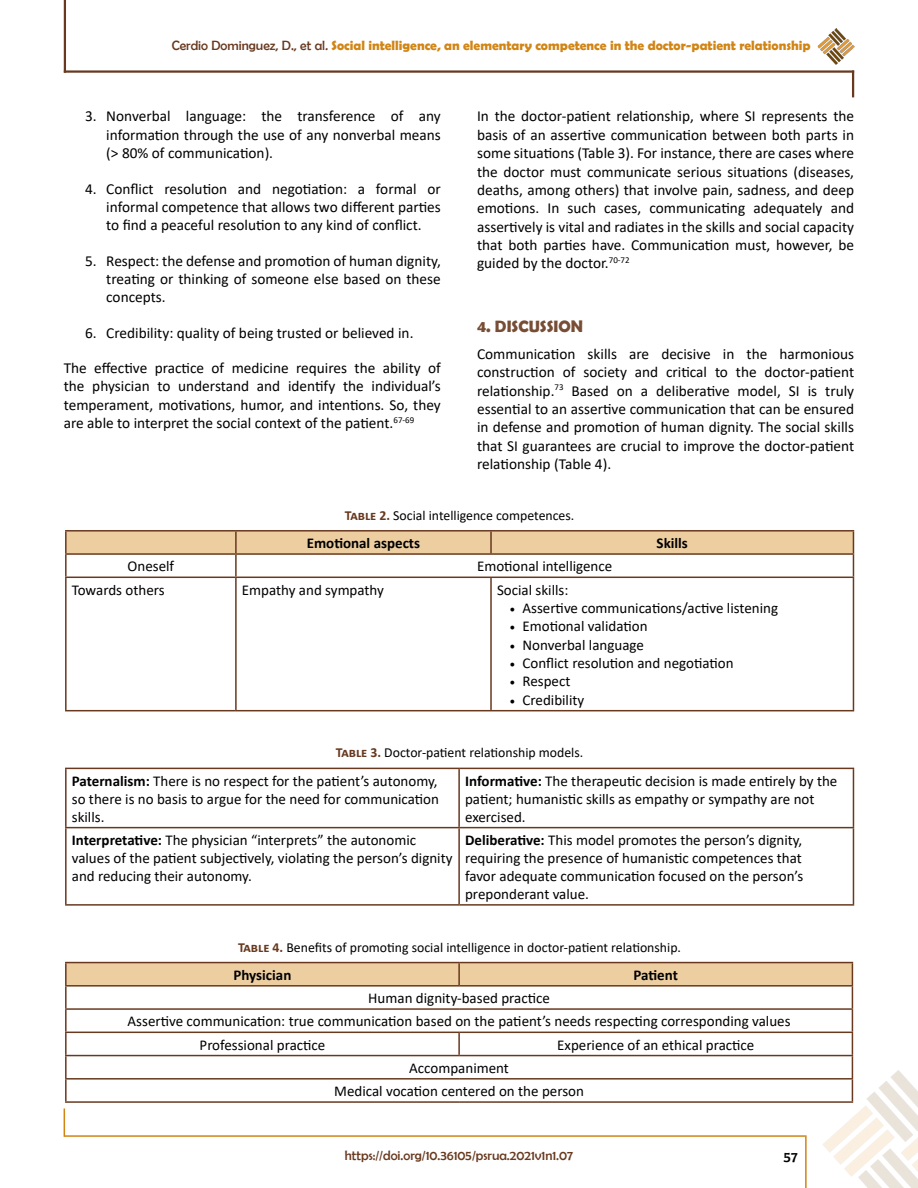
<style>
.page{position:relative;width:918px;height:1188px;background:#fff}
.page>*{position:absolute;margin:0;border:0;box-sizing:border-box;transform-origin:0 0}
.t1{font:700 16.5px "Berlin Sans FB Demi";color:#774d35}
.t2{font:15.3px/18.3px "Calibri";color:#000;text-align:justify}
.t3{font:15px/18px "Calibri";color:#000;text-align:justify}
.t4{font:700 15px "Calibri";color:#000}
.t5{font:15px "Berlin Sans FB";color:#000}
.t6{font:13.8px "Calibri";color:#000}
.t7{font:700 13.5px "Berlin Sans FB Demi";color:#d18515}
.t8{font:13.5px "Berlin Sans FB";color:#68391f}
.s1{font-family:"Berlin Sans FB";font-weight:400;color:#68391f}
.s2{font-family:"Berlin Sans FB";font-weight:400;font-style:italic;color:#68391f}
.s3{font-weight:700;color:#68391f}
.s4{font-weight:700;font-size:10.65px}
.s5{font-weight:700}
</style>
<div class="page">
<hr style="left:65px;top:555px;width:2px;height:22px;background:#68391f">
<hr style="left:65px;top:577px;width:171px;height:1px;background:#68391f">
<hr style="left:65px;top:578px;width:2px;height:132px;background:#68391f">
<hr style="left:236px;top:577px;width:255px;height:1px;background:#68391f">
<hr style="left:235px;top:578px;width:2px;height:132px;background:#68391f">
<hr style="left:491px;top:577px;width:363px;height:1px;background:#68391f">
<hr style="left:490px;top:578px;width:2px;height:132px;background:#68391f">
<hr style="left:853px;top:578px;width:1px;height:132px;background:#68391f">
<hr style="left:65px;top:710px;width:171px;height:1px;background:#68391f">
<hr style="left:236px;top:710px;width:255px;height:1px;background:#68391f">
<hr style="left:491px;top:710px;width:363px;height:1px;background:#68391f">
<hr style="left:65px;top:530px;width:171px;height:2px;background:#68391f">
<hr style="left:65px;top:532px;width:2px;height:21px;background:#68391f">
<hr style="left:65px;top:553px;width:171px;height:2px;background:#68391f">
<hr style="left:236px;top:530px;width:255px;height:2px;background:#68391f">
<hr style="left:491px;top:530px;width:363px;height:2px;background:#68391f">
<svg style="left:66px;top:531px;width:788px;height:46px"></svg>
<hr style="left:491px;top:553px;width:363px;height:2px;background:#68391f">
<hr style="left:65px;top:768px;width:394px;height:1px;background:#68391f">
<hr style="left:65px;top:769px;width:2px;height:58px;background:#68391f">
<hr style="left:459px;top:768px;width:395px;height:1px;background:#68391f">
<hr style="left:458px;top:769px;width:2px;height:58px;background:#68391f">
<hr style="left:853px;top:769px;width:1px;height:58px;background:#68391f">
<hr style="left:65px;top:827px;width:394px;height:1px;background:#68391f">
<hr style="left:65px;top:828px;width:2px;height:76px;background:#68391f">
<hr style="left:459px;top:827px;width:395px;height:1px;background:#68391f">
<hr style="left:458px;top:828px;width:2px;height:76px;background:#68391f">
<hr style="left:853px;top:828px;width:1px;height:76px;background:#68391f">
<hr style="left:65px;top:904px;width:394px;height:2px;background:#68391f">
<hr style="left:459px;top:904px;width:395px;height:2px;background:#68391f">
<hr style="left:65px;top:987px;width:2px;height:21px;background:#68391f">
<hr style="left:65px;top:1008px;width:394px;height:2px;background:#68391f">
<hr style="left:65px;top:1010px;width:2px;height:22px;background:#68391f">
<hr style="left:65px;top:1032px;width:394px;height:1px;background:#68391f">
<hr style="left:65px;top:1033px;width:2px;height:22px;background:#68391f">
<hr style="left:65px;top:1055px;width:394px;height:1px;background:#68391f">
<hr style="left:65px;top:1056px;width:2px;height:22px;background:#68391f">
<hr style="left:65px;top:1078px;width:394px;height:2px;background:#68391f">
<hr style="left:65px;top:1080px;width:2px;height:21px;background:#68391f">
<hr style="left:65px;top:1101px;width:394px;height:2px;background:#68391f">
<hr style="left:459px;top:1101px;width:394px;height:2px;background:#68391f">
<hr style="left:65px;top:962px;width:394px;height:1px;background:#68391f">
<hr style="left:65px;top:963px;width:2px;height:22px;background:#68391f">
<hr style="left:65px;top:985px;width:394px;height:2px;background:#68391f">
<hr style="left:459px;top:962px;width:394px;height:1px;background:#68391f">
<svg style="left:66px;top:963px;width:787px;height:138px"></svg>
<hr style="left:459px;top:985px;width:394px;height:2px;background:#68391f">
<hr style="left:64px;top:1135px;width:741px;height:2px;background:#d18515">
<hr style="left:805px;top:1135px;width:2px;height:53px;background:#d18515">
<svg style="left:64px;top:1108px;width:1px;height:29px"></svg>
<hr style="left:64px;top:70px;width:790px;height:3px;background:#68391f">
<hr style="left:64px;top:0;width:2px;height:73px;background:#68391f">
<hr style="left:852px;top:70px;width:2px;height:27px;background:#68391f">
<img style="left:821px;top:1069px;width:97px;height:119px">
<img style="left:818px;top:28px;width:36px;height:37px">
<p class="t7" style="left:172px;top:38px;width:640px"><span class="s1">Cerdio Dominguez, D., et al</span><span class="s2">.</span>Social intelligence, an elementary competence in the doctor-patient relationship</p>
<p class="t2" style="left:106px;top:107px;width:336px;text-indent:-21px">3. Nonverbal language: the transference of any information through the use of any nonverbal means (&gt; 80% of communication).</p>
<p class="t2" style="left:106px;top:179px;width:336px;text-indent:-21px">4. Conflict resolution and negotiation: a formal or informal competence that allows two different parties to find a peaceful resolution to any kind of conflict.</p>
<p class="t2" style="left:106px;top:251px;width:336px;text-indent:-21px">5. Respect: the defense and promotion of human dignity, treating or thinking of someone else based on these concepts.</p>
<p class="t2" style="left:85px;top:323px;width:330px">6. Credibility: quality of being trusted or believed in.</p>
<p class="t2" style="left:64px;top:358px;width:379px">The effective practice of medicine requires the ability of the physician to understand and identify the individual’s temperament, motivations, humor, and intentions. So, they are able to interpret the social context of the patient.<sup>67-69</sup></p>
<p class="t2" style="left:477px;top:107px;width:379px">In the doctor-patient relationship, where SI represents the basis of an assertive communication between both parts in some situations (Table 3). For instance, there are cases where the doctor must communicate serious situations (diseases, deaths, among others) that involve pain, sadness, and deep emotions. In such cases, communicating adequately and assertively is vital and radiates in the skills and social capacity that both parties have. Communication must, however, be guided by the doctor.<sup>70-72</sup></p>
<p class="t1" style="left:477px;top:317px;width:108px">4. DISCUSSION</p>
<p class="t2" style="left:477px;top:344px;width:379px">Communication skills are decisive in the harmonious construction of society and critical to the doctor-patient relationship.<sup>73</sup> Based on a deliberative model, SI is truly essential to an assertive communication that can be ensured in defense and promotion of human dignity. The social skills that SI guarantees are crucial to improve the doctor-patient relationship (Table 4).</p>
<p class="t6" style="left:345px;top:506px;width:231px"><span class="s3">Table 2.</span> Social intelligence competences.</p>
<p class="t4" style="left:307px;top:532px;width:115px">Emotional aspects</p>
<p class="t4" style="left:657px;top:532px;width:33px">Skills</p>
<p class="t3" style="left:128px;top:557px;width:48px">Oneself</p>
<p class="t3" style="left:477px;top:557px;width:137px">Emotional intelligence</p>
<p class="t3" style="left:72px;top:580px;width:94px">Towards others</p>
<p class="t3" style="left:242px;top:580px;width:144px">Empathy and sympathy</p>
<p class="t3" style="left:497px;top:580px;width:73px">Social skills:</p>
<p class="t3" style="left:510px;top:599px;width:270px"><span class="s4">•</span> Assertive communications/active listening</p>
<p class="t3" style="left:510px;top:617px;width:139px"><span class="s4">•</span> Emotional validation</p>
<p class="t3" style="left:510px;top:635px;width:136px"><span class="s4">•</span> Nonverbal language</p>
<p class="t3" style="left:510px;top:654px;width:225px"><span class="s4">•</span> Conflict resolution and negotiation</p>
<p class="t3" style="left:510px;top:672px;width:62px"><span class="s4">•</span> Respect</p>
<p class="t3" style="left:510px;top:690px;width:76px"><span class="s4">•</span> Credibility</p>
<p class="t6" style="left:336px;top:743px;width:249px"><span class="s3">Table 3.</span> Doctor-patient relationship models.</p>
<p class="t3" style="left:72px;top:771px;width:369px"><span class="s5">Paternalism:</span> There is no respect for the patient’s autonomy, so there is no basis to argue for the need for communication skills.</p>
<p class="t3" style="left:465px;top:771px;width:374px;text-align:left"><span class="s5">Informative:</span> The therapeutic decision is made entirely by the patient; humanistic skills as empathy or sympathy are not exercised.</p>
<p class="t3" style="left:72px;top:831px;width:382px;text-align:left"><span class="s5">Interpretative:</span> The physician “interprets” the autonomic values of the patient subjectively, violating the person’s dignity and reducing their autonomy.</p>
<p class="t3" style="left:465px;top:831px;width:340px"><span class="s5">Deliberative:</span> This model promotes the person’s dignity, requiring the presence of humanistic competences that favor adequate communication focused on the person’s preponderant value.</p>
<p class="t6" style="left:238px;top:937px;width:445px"><span class="s3">Table 4.</span> Benefits of promoting social intelligence in doctor-patient relationship.</p>
<p class="t4" style="left:234px;top:964px;width:59px">Physician</p>
<p class="t4" style="left:634px;top:964px;width:46px">Patient</p>
<p class="t3" style="left:368px;top:989px;width:183px">Human dignity-based practice</p>
<p class="t3" style="left:128px;top:1012px;width:664px">Assertive communication: true communication based on the patient’s needs respecting corresponding values</p>
<p class="t3" style="left:200px;top:1035px;width:127px">Professional practice</p>
<p class="t3" style="left:557px;top:1035px;width:199px">Experience of an ethical practice</p>
<p class="t3" style="left:334px;top:1056px;width:251px;line-height:23.2px;text-align:center">Accompaniment<br>Medical vocation centered on the person</p>
<p class="t8" style="left:345px;top:1148px;width:230px">https://doi.org/10.36105/psrua.2021v1n1.07</p>
<p class="t5" style="left:784px;top:1148px;width:15px">57</p>
</div>
